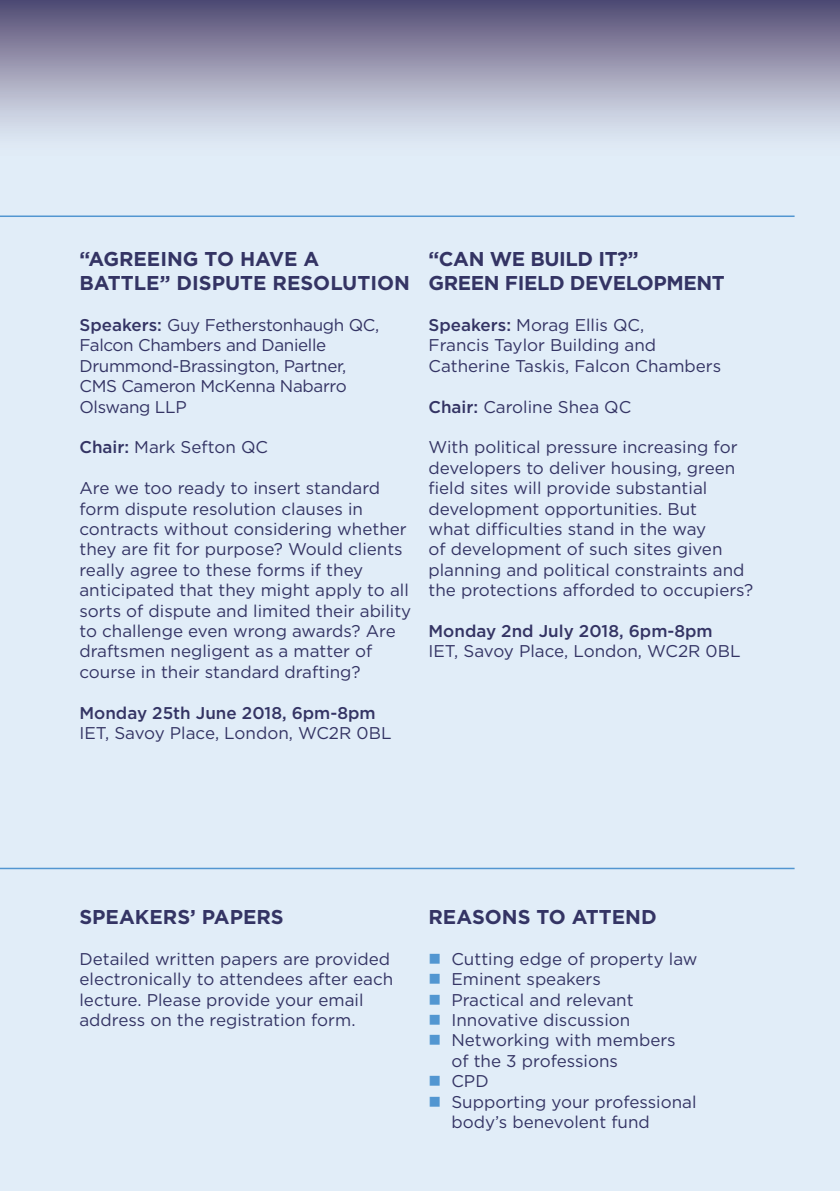
<style>
.page{position:relative;width:840px;height:1191px;background:#fff}
.page>*{position:absolute;margin:0;border:0;box-sizing:border-box;transform-origin:0 0}
.t1{font:700 20px/24px "Gotham";color:#343464}
.t2{font:700 20px/24px "Gotham";letter-spacing:-.02em;color:#343464}
.t3{font:17px/20.4px "Gotham";color:#343464}
.t4{font:17px/20.4px "Gotham";letter-spacing:-.02em;color:#343464}
.t5{font:500 17px "Gotham";color:#343464}
.s1{font-weight:500}
.s2{color:#5296d1}
</style>
<div class="page">
<div style="left:0;top:159px;width:839px;height:1032px;background:#e1edf8"></div>
<div style="left:0;top:0;width:839px;height:159px;background:linear-gradient(to bottom,#584f75,#f2fdff)"></div>
<hr style="left:0;top:215px;width:794px;height:2px;background:#5296d1">
<hr style="left:0;top:867px;width:794px;height:2px;background:#5296d1">
<p class="t1" style="left:79px;top:246px;width:332px">“AGREEING TO HAVE A<br>BATTLE” DISPUTE RESOLUTION</p>
<p class="t4" style="left:79px;top:314px;width:301px"><span class="s1">Speakers:</span> Guy Fetherstonhaugh QC,<br>Falcon Chambers and Danielle<br>Drummond-Brassington, Partner,<br>CMS Cameron McKenna Nabarro<br>Olswang LLP</p>
<p class="t3" style="left:79px;top:437px;width:190px"><span class="s1">Chair:</span> Mark Sefton QC</p>
<p class="t3" style="left:79px;top:477px;width:333px">Are we too ready to insert standard form dispute resolution clauses in contracts without considering whether they are fit for purpose? Would clients really agree to these forms if they anticipated that they might apply to all sorts of dispute and limited their ability to challenge even wrong awards? Are draftsmen negligent as a matter of course in their standard drafting?</p>
<p class="t5" style="left:79px;top:703px;width:297px">Monday 25th June 2018, 6pm-8pm</p>
<p class="t3" style="left:79px;top:722px;width:313px">IET, Savoy Place, London, WC2R 0BL</p>
<p class="t2" style="left:428px;top:246px;width:298px">“CAN WE BUILD IT?”<br>GREEN FIELD DEVELOPMENT</p>
<p class="t3" style="left:428px;top:314px;width:294px"><span class="s1">Speakers:</span> Morag Ellis QC,<br>Francis Taylor Building and<br>Catherine Taskis, Falcon Chambers</p>
<p class="t3" style="left:428px;top:396px;width:204px"><span class="s1">Chair:</span> Caroline Shea QC</p>
<p class="t3" style="left:428px;top:437px;width:326px">With political pressure increasing for developers to deliver housing, green field sites will provide substantial development opportunities. But<br>what difficulties stand in the way<br>of development of such sites given planning and political constraints and the protections afforded to occupiers?</p>
<p class="t5" style="left:428px;top:621px;width:285px">Monday 2nd July 2018, 6pm-8pm</p>
<p class="t3" style="left:428px;top:641px;width:313px">IET, Savoy Place, London, WC2R 0BL</p>
<p class="t1" style="left:79px;top:904px;width:206px">SPEAKERS’ PAPERS</p>
<p class="t3" style="left:79px;top:948px;width:315px">Detailed written papers are provided electronically to attendees after each lecture. Please provide your email address on the registration form.</p>
<p class="t1" style="left:428px;top:904px;width:229px">REASONS TO ATTEND</p>
<p class="t3" style="left:428px;top:948px;width:270px"><span class="s2">■</span> Cutting edge of property law</p>
<p class="t3" style="left:428px;top:968px;width:174px"><span class="s2">■</span> Eminent speakers</p>
<p class="t3" style="left:428px;top:989px;width:206px"><span class="s2">■</span> Practical and relevant</p>
<p class="t3" style="left:428px;top:1009px;width:203px"><span class="s2">■</span> Innovative discussion</p>
<p class="t3" style="left:451px;top:1030px;width:226px;text-indent:-23px"><span class="s2">■</span> Networking with members of the 3 professions</p>
<p class="t3" style="left:428px;top:1070px;width:62px"><span class="s2">■</span> CPD</p>
<p class="t3" style="left:451px;top:1091px;width:246px;text-indent:-23px"><span class="s2">■</span> Supporting your professional body’s benevolent fund</p>
</div>
